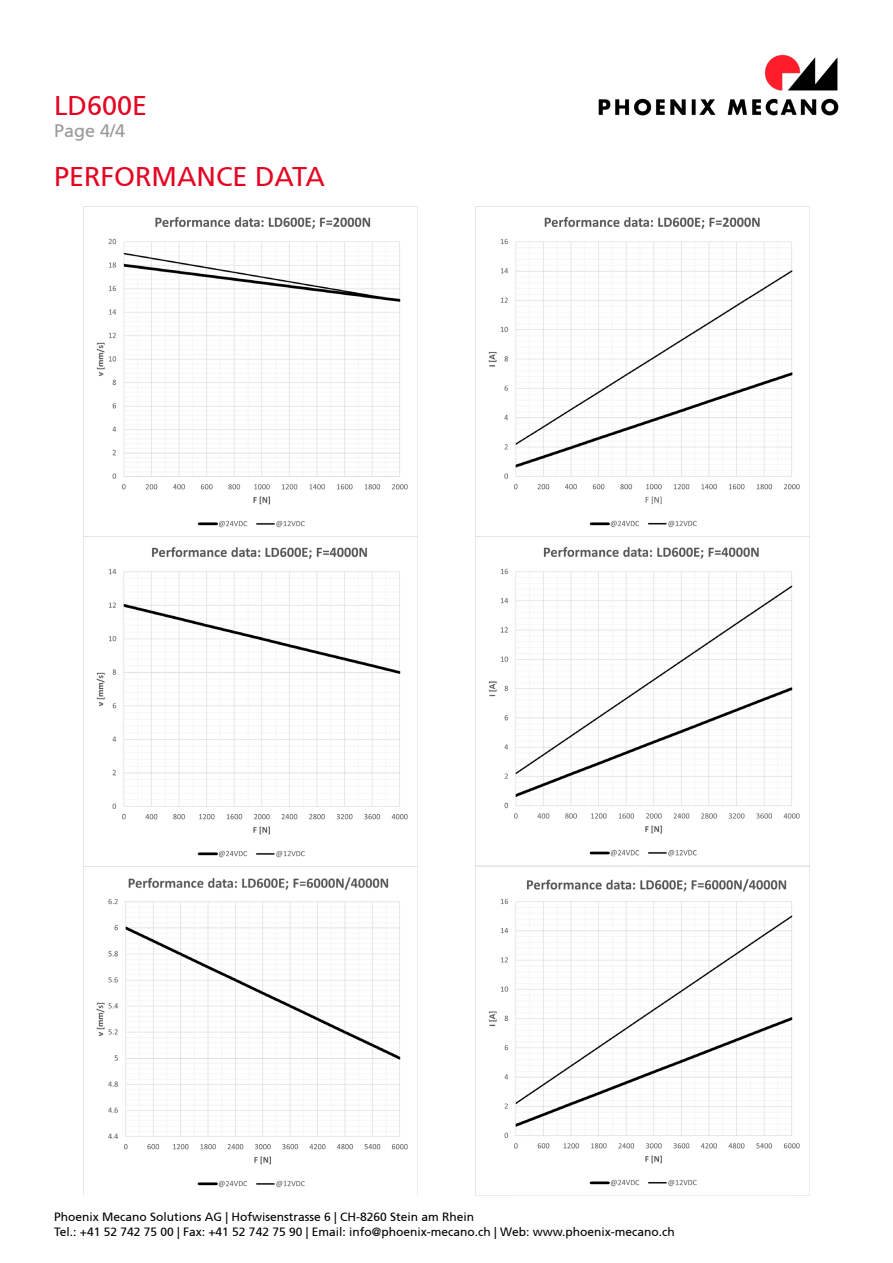
<style>
.page{position:relative;width:893px;height:1263px;background:#fff}
.page>*{position:absolute;margin:0;border:0;box-sizing:border-box;transform-origin:0 0}
.t1{font:27px "Frutiger";color:#e40522}
.t2{font:18px "Frutiger";color:#999}
.t3{font:12px/14.4px "Frutiger";color:#000}
</style>
<div class="page">
<img style="left:598px;top:54px;width:241px;height:61px">
<img style="left:83px;top:207px;width:334px;height:989px">
<img style="left:476px;top:217px;width:333px;height:970px">
<p class="t1" style="left:54px;top:90px;width:95px">LD600E</p>
<p class="t2" style="left:54px;top:120px;width:73px">Page 4/4</p>
<p class="t1" style="left:54px;top:161px;width:273px">PERFORMANCE DATA</p>
<p class="t3" style="left:54px;top:1210px;width:622px">Phoenix Mecano Solutions AG | Hofwisenstrasse 6 | CH-8260 Stein am Rhein<br>Tel.: +41 52 742 75 00 | Fax: +41 52 742 75 90 | Email: info@phoenix-mecano.ch | Web: www.phoenix-mecano.ch</p>
</div>
